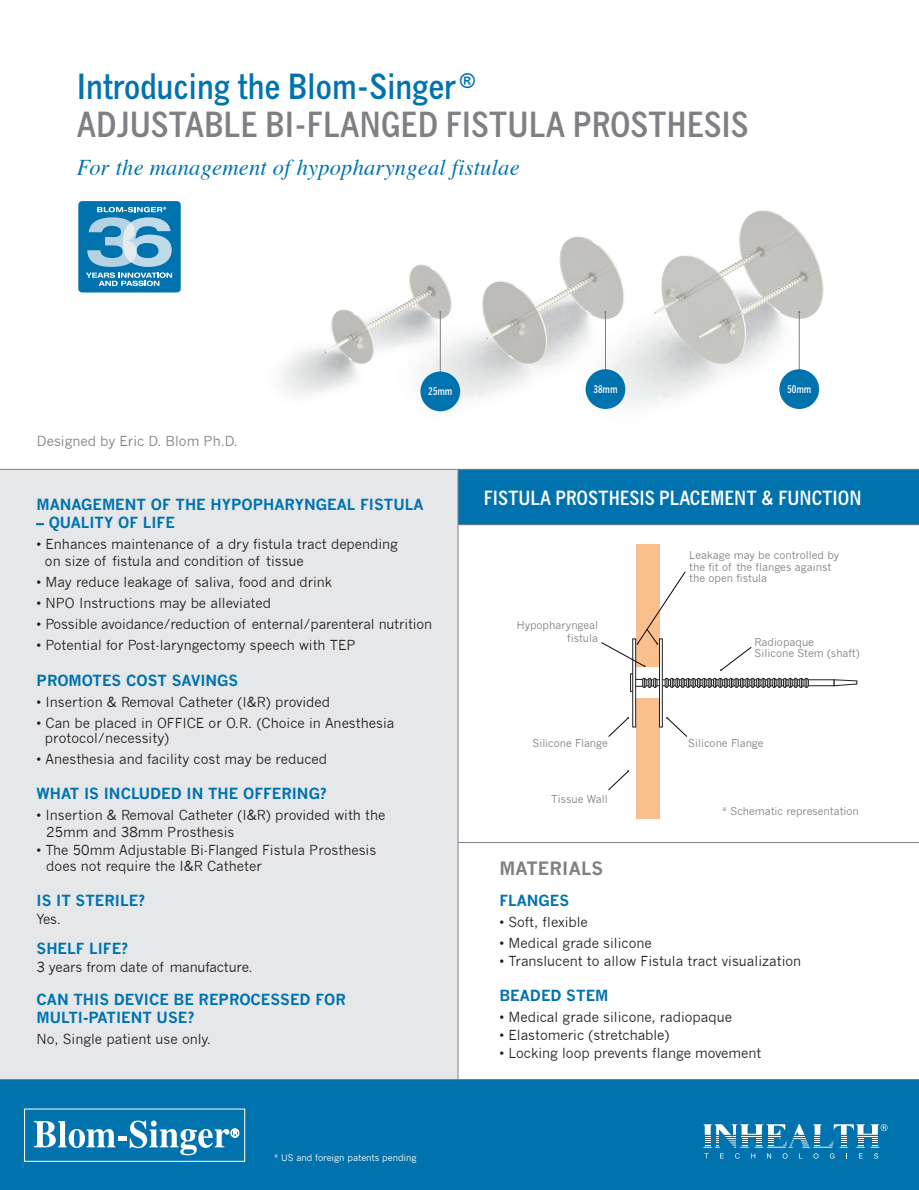
<style>
.page{position:relative;width:919px;height:1190px;background:#fff}
.page>*{position:absolute;margin:0;border:0;box-sizing:border-box;transform-origin:0 0}
.t1{font:700 condensed 34.5px "News Gothic MT Std";color:#7e8083}
.t2{font:700 condensed 34.5px "News Gothic MT Std";color:#0073ae}
.t3{font:italic 22.5px "Times";letter-spacing:.01em;color:#0073ae}
.t4{font:700 condensed 19.5px "News Gothic MT Std";color:#fff}
.t5{font:700 18px "News Gothic";letter-spacing:.01em;color:#7e8083}
.t6{font:700 15px/18px "News Gothic";color:#0073ae}
.t7{font:13.5px/16.5px "News Gothic";color:#231f20}
.t8{font:13.5px "News Gothic";color:#7e8083}
.t9{font:10.65px/11.2px "News Gothic";color:#7e8083}
.t10{font:700 condensed 10.5px "News Gothic MT Std";color:#fff}
.t11{font:9px "News Gothic";color:#fff}
</style>
<div class="page">
<div style="left:636px;top:544px;width:23px;height:275px;background:#f9c08e"></div>
<div style="left:635px;top:667px;width:24px;height:31px;background:#fff"></div>
<div style="left:635px;top:679px;width:200px;height:7px;background:#fff;border:1px solid #231f20"></div>
<div style="left:635px;top:679px;width:8px;height:8px;background:#fff;border:1px solid #231f20"></div>
<svg style="left:630px;top:673px;width:2px;height:19px"></svg>
<svg style="left:632px;top:667px;width:4px;height:60px"></svg>
<svg style="left:659px;top:667px;width:4px;height:60px"></svg>
<svg style="left:833px;top:679px;width:25px;height:8px"></svg>
<svg style="left:642px;top:677px;width:16px;height:11px"></svg>
<svg style="left:664px;top:677px;width:145px;height:11px;background:#878585"></svg>
<img style="left:245px;top:210px;width:634px;height:259px">
<hr style="left:440px;top:312px;width:1px;height:65px;background:#7e8083">
<div style="left:420px;top:372px;width:40px;height:39px;background:#0073ae;border-radius:50%"></div>
<hr style="left:605px;top:312px;width:1px;height:63px;background:#7e8083">
<div style="left:586px;top:369px;width:39px;height:40px;background:#0073ae;border-radius:50%"></div>
<hr style="left:799px;top:312px;width:1px;height:63px;background:#7e8083">
<div style="left:779px;top:369px;width:40px;height:40px;background:#0073ae;border-radius:50%"></div>
<div style="left:458px;top:469px;width:461px;height:56px;background:#0073ae"></div>
<div style="left:0;top:469px;width:458px;height:611px;background:#e6e7e9"></div>
<div style="left:0;top:1080px;width:919px;height:110px;background:#0073ae"></div>
<svg style="left:702px;top:1124px;width:186px;height:35px"></svg>
<div style="left:24px;top:1109px;width:221px;height:53px;border:1px solid #fff"></div>
<svg style="left:34px;top:1121px;width:82px;height:27px"></svg>
<div style="left:118px;top:1136px;width:9px;height:5px;background:#fff"></div>
<svg style="left:130px;top:1120px;width:110px;height:35px"></svg>
<hr style="left:458px;top:842px;width:461px;height:1px;background:#7e8083">
<hr style="left:0;top:469px;width:919px;height:1px;background:#7e8083">
<hr style="left:458px;top:524px;width:461px;height:1px;background:#7e8083">
<hr style="left:0;top:1079px;width:919px;height:1px;background:#7e8083">
<hr style="left:458px;top:469px;width:1px;height:611px;background:#7e8083">
<svg style="left:601px;top:571px;width:85px;height:96px"></svg>
<svg style="left:720px;top:647px;width:32px;height:24px"></svg>
<svg style="left:666px;top:717px;width:22px;height:20px"></svg>
<svg style="left:608px;top:717px;width:21px;height:20px"></svg>
<svg style="left:608px;top:770px;width:21px;height:21px"></svg>
<div style="left:78px;top:201px;width:103px;height:92px;background:#0073ae;border-radius:4px"></div>
<svg style="left:87px;top:207px;width:85px;height:60px"></svg>
<svg style="left:86px;top:273px;width:86px;height:13px"></svg>
<h1 class="t2" style="left:77px;top:66px;width:401px">Introducing the Blom-Singer <sup>®</sup></h1>
<h1 class="t1" style="left:77px;top:104px;width:673px">ADJUSTABLE BI-FLANGED FISTULA PROSTHESIS</h1>
<h2 class="t3" style="left:77px;top:148px;width:444px">For the management of hypopharyngeal fistulae</h2>
<p class="t8" style="left:37px;top:433px;width:202px">Designed by Eric D. Blom Ph.D.</p>
<p class="t10" style="left:428px;top:385px;width:26px">25mm</p>
<p class="t10" style="left:593px;top:383px;width:26px">38mm</p>
<p class="t10" style="left:787px;top:383px;width:26px">50mm</p>
<p class="t6" style="left:37px;top:495px;width:389px">MANAGEMENT OF THE HYPOPHARYNGEAL FISTULA</p>
<p class="t6" style="left:37px;top:513px;width:140px">– QUALITY OF LIFE</p>
<p class="t7" style="left:45px;top:536px;width:354px;text-indent:-8px">• Enhances maintenance of a dry fistula tract depending on size of fistula and condition of tissue</p>
<p class="t7" style="left:37px;top:574px;width:297px">• May reduce leakage of saliva, food and drink</p>
<p class="t7" style="left:37px;top:595px;width:236px">• NPO Instructions may be alleviated</p>
<p class="t7" style="left:37px;top:616px;width:397px">• Possible avoidance/reduction of enternal/parenteral nutrition</p>
<p class="t7" style="left:37px;top:637px;width:321px">• Potential for Post-laryngectomy speech with TEP</p>
<p class="t6" style="left:37px;top:671px;width:203px">PROMOTES COST SAVINGS</p>
<p class="t7" style="left:37px;top:694px;width:295px">• Insertion &amp; Removal Catheter (I&amp;R) provided</p>
<p class="t7" style="left:45px;top:715px;width:351px;line-height:15px;text-indent:-8px">• Can be placed in OFFICE or O.R. (Choice in Anesthesia protocol/necessity)</p>
<p class="t7" style="left:37px;top:751px;width:292px">• Anesthesia and facility cost may be reduced</p>
<p class="t6" style="left:37px;top:784px;width:292px">WHAT IS INCLUDED IN THE OFFERING?</p>
<p class="t7" style="left:46px;top:807px;width:341px;text-indent:-10px">• Insertion &amp; Removal Catheter (I&amp;R) provided with the<br>25mm and 38mm Prosthesis</p>
<p class="t7" style="left:46px;top:841px;width:331px;text-indent:-10px">• The 50mm Adjustable Bi-Flanged Fistula Prosthesis does not require the I&amp;R Catheter</p>
<p class="t6" style="left:37px;top:892px;width:110px">IS IT STERILE?</p>
<p class="t7" style="left:37px;top:911px;width:26px">Yes.</p>
<p class="t6" style="left:37px;top:940px;width:93px">SHELF LIFE?</p>
<p class="t7" style="left:37px;top:959px;width:218px">3 years from date of manufacture.</p>
<p class="t6" style="left:37px;top:990px;width:311px">CAN THIS DEVICE BE REPROCESSED FOR<br>MULTI-PATIENT USE?</p>
<p class="t7" style="left:37px;top:1031px;width:176px">No, Single patient use only.</p>
<p class="t11" style="left:274px;top:1153px;width:144px">* US and foreign patents pending</p>
<h3 class="t4" style="left:484px;top:486px;width:379px">FISTULA PROSTHESIS PLACEMENT &amp; FUNCTION</h3>
<p class="t9" style="left:517px;top:619px;width:83px;line-height:12.8px;text-align:right">Hypopharyngeal fistula</p>
<p class="t9" style="left:689px;top:550px;width:151px">Leakage may be controlled by the fit of the flanges against the open fistula</p>
<p class="t9" style="left:755px;top:637px;width:107px">Radiopaque<br>Silicone Stem (shaft)</p>
<p class="t9" style="left:533px;top:738px;width:77px">Silicone Flange</p>
<p class="t9" style="left:688px;top:738px;width:77px">Silicone Flange</p>
<p class="t9" style="left:551px;top:794px;width:58px">Tissue Wall</p>
<p class="t9" style="left:722px;top:805px;width:138px">* Schematic representation</p>
<h3 class="t5" style="left:499px;top:857px;width:105px">MATERIALS</h3>
<p class="t6" style="left:499px;top:891px;width:71px">FLANGES</p>
<p class="t7" style="left:499px;top:914px;width:90px">• Soft, flexible</p>
<p class="t7" style="left:499px;top:935px;width:154px">• Medical grade silicone</p>
<p class="t7" style="left:499px;top:953px;width:303px">• Translucent to allow Fistula tract visualization</p>
<p class="t6" style="left:499px;top:986px;width:111px">BEADED STEM</p>
<p class="t7" style="left:499px;top:1009px;width:234px">• Medical grade silicone, radiopaque</p>
<p class="t7" style="left:499px;top:1027px;width:171px">• Elastomeric (stretchable)</p>
<p class="t7" style="left:499px;top:1045px;width:264px">• Locking loop prevents flange movement</p>
</div>
